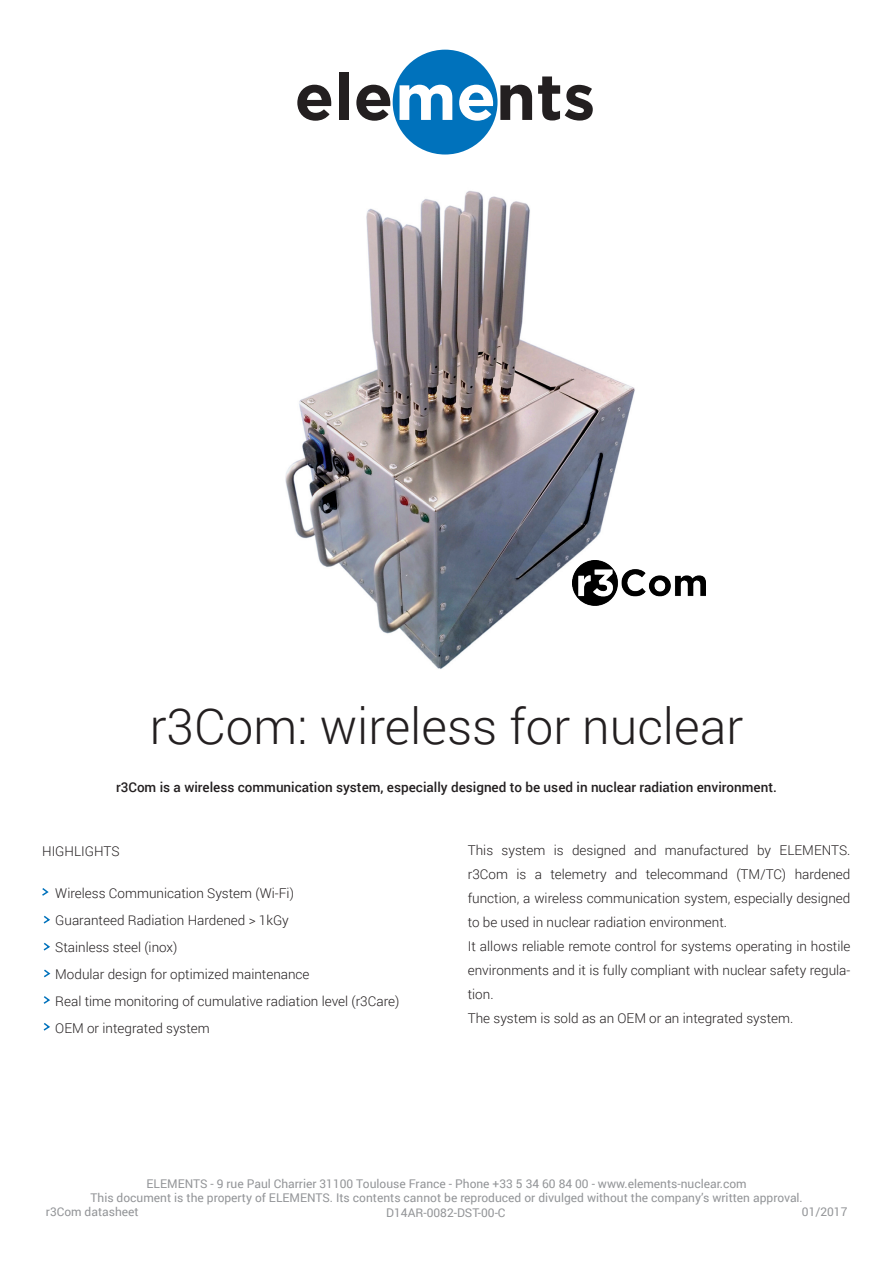
<style>
.page{position:relative;width:893px;height:1263px;background:#fff}
.page>*{position:absolute;margin:0;border:0;box-sizing:border-box;transform-origin:0 0}
.t1{font:300 49.5px "Roboto";color:#231f20}
.t2{font:300 13.5px/24px "Roboto";color:#231f20}
.t3{font:500 13.5px "Roboto";color:#231f20}
.t4{font:12px "Roboto";color:#939598}
</style>
<div class="page">
<img style="left:285px;top:191px;width:350px;height:478px">
<svg style="left:42px;top:888px;width:7px;height:8px"></svg>
<svg style="left:43px;top:915px;width:7px;height:9px"></svg>
<svg style="left:43px;top:942px;width:7px;height:9px"></svg>
<svg style="left:44px;top:969px;width:7px;height:9px"></svg>
<svg style="left:43px;top:996px;width:7px;height:8px"></svg>
<svg style="left:43px;top:1023px;width:7px;height:8px"></svg>
<svg style="left:297px;top:85px;width:34px;height:36px"></svg>
<div style="left:339px;top:73px;width:10px;height:47px;background:#231f20"></div>
<svg style="left:356px;top:50px;width:176px;height:105px"></svg>
<svg style="left:538px;top:76px;width:55px;height:45px"></svg>
<img style="left:572px;top:560px;width:133px;height:46px">
<h1 class="t1" style="left:150px;top:692px;width:595px">r3Com: wireless for nuclear</h1>
<p class="t3" style="left:116px;top:778px;width:662px">r3Com is a wireless communication system, especially designed to be used in nuclear radiation environment.</p>
<p class="t2" style="left:42px;top:839px;width:79px">HIGHLIGHTS</p>
<p class="t2" style="left:468px;top:838px;width:384px">This system is designed and manufactured by ELEMENTS. r3Com is a telemetry and telecommand (TM/TC) hardened function, a wireless communication system, especially designed to be used in nuclear radiation environment.<br>It allows reliable remote control for systems operating in hostile environments and it is fully compliant with nuclear safety regula&shy;tion.<br>The system is sold as an OEM or an integrated system.</p>
<p class="t2" style="left:55px;top:879px;width:346px;line-height:27px">Wireless Communication System (Wi-Fi)<br>Guaranteed Radiation Hardened &gt; 1kGy<br>Stainless steel (inox)<br>Modular design for optimized maintenance<br>Real time monitoring of cumulative radiation level (r3Care)<br>OEM or integrated system</p>
<p class="t4" style="left:147px;top:1175px;width:602px">ELEMENTS - 9 rue Paul Charrier 31100 Toulouse France - Phone +33 5 34 60 84 00 - www.elements-nuclear.com</p>
<p class="t4" style="left:91px;top:1189px;width:714px">This document is the property of ELEMENTS. Its contents cannot be reproduced or divulged without the company’s written approval.</p>
<p class="t4" style="left:46px;top:1204px;width:94px">r3Com datasheet</p>
<p class="t4" style="left:802px;top:1204px;width:47px">01/2017</p>
<p class="t4" style="left:386px;top:1205px;width:121px">D14AR-0082-DST-00-C</p>
</div>
